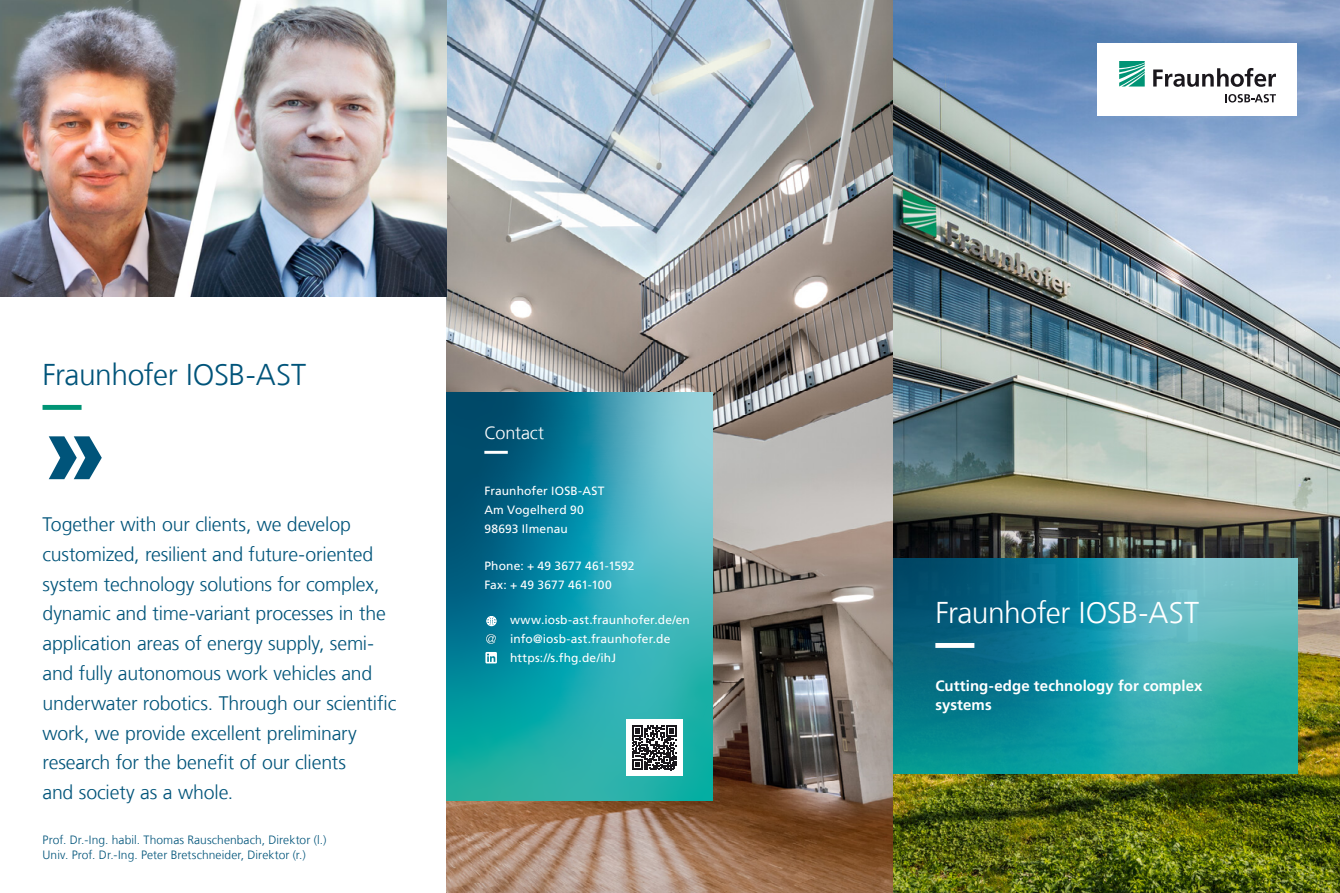
<style>
.page{position:relative;width:1340px;height:893px;background:#fff}
.page>*{position:absolute;margin:0;border:0;box-sizing:border-box;transform-origin:0 0}
.t1{font:900 105px "Frutiger LT Com";color:#00547a}
.t2{font:300 30px "Frutiger LT Com";letter-spacing:-.015em;color:#00547a}
.t3{font:300 30px "Frutiger LT Com";letter-spacing:-.015em;color:#fff}
.t4{font:300 19.5px/29.7px "Frutiger LT Com";letter-spacing:-.01em;color:#00547a}
.t5{font:300 18px "Frutiger LT Com";letter-spacing:-.01em;color:#fff}
.t6{font:700 15px/19.5px "Frutiger LT Com";letter-spacing:.005em;color:#fff}
.t7{font:12px/18.8px "Frutiger LT Com";letter-spacing:.015em;color:#fff}
.t8{font:300 12px/15px "Frutiger LT Com";letter-spacing:.01em;color:#00547a}
</style>
<div class="page">
<img style="left:446px;top:0;width:447px;height:893px">
<svg style="left:446px;top:393px;width:266px;height:407px;background:#2399a7"></svg>
<div style="left:626px;top:719px;width:57px;height:57px;background:#fff"></div>
<svg style="left:632px;top:726px;width:44px;height:44px"></svg>
<svg style="left:485px;top:652px;width:12px;height:11px"></svg>
<svg style="left:485px;top:633px;width:12px;height:12px"></svg>
<svg style="left:486px;top:616px;width:10px;height:10px"></svg>
<svg style="left:43px;top:405px;width:39px;height:5px"></svg>
<svg style="left:484px;top:451px;width:189px;height:3px"></svg>
<img style="left:893px;top:0;width:446px;height:893px">
<svg style="left:893px;top:558px;width:404px;height:216px;background:#23949f"></svg>
<div style="left:1097px;top:43px;width:200px;height:73px;background:#fff"></div>
<svg style="left:1119px;top:61px;width:25px;height:26px"></svg>
<svg style="left:1153px;top:68px;width:122px;height:19px"></svg>
<svg style="left:1225px;top:94px;width:50px;height:9px"></svg>
<svg style="left:935px;top:643px;width:319px;height:5px;background:#48a6b4"></svg>
<img style="left:0;top:0;width:446px;height:297px">
<h2 class="t2" style="left:43px;top:357px;width:265px">Fraunhofer IOSB-AST</h2>
<h1 class="t1" style="left:43px;top:386px;width:66px">»</h1>
<p class="t4" style="left:43px;top:510px;width:355px">Together with our clients, we develop customized, resilient and future-oriented system technology solutions for complex, dynamic and time-variant processes in the application areas of energy supply, semi&shy;and fully autonomous work vehicles and underwater robotics. Through our scientific work, we provide excellent preliminary research for the benefit of our clients<br>and society as a whole.</p>
<p class="t8" style="left:43px;top:832px;width:285px">Prof. Dr.-Ing. habil. Thomas Rauschenbach, Direktor (l.)<br>Univ. Prof. Dr.-Ing. Peter Bretschneider, Direktor (r.)</p>
<p class="t5" style="left:484px;top:422px;width:61px">Contact</p>
<p class="t7" style="left:484px;top:482px;width:122px">Fraunhofer IOSB-AST<br>Am Vogelherd 90<br>98693 Ilmenau</p>
<p class="t7" style="left:484px;top:557px;width:152px">Phone: + 49 3677 461-1592<br>Fax: + 49 3677 461-100</p>
<p class="t7" style="left:510px;top:611px;width:181px">www.iosb-ast.fraunhofer.de/en info@iosb-ast.fraunhofer.de https://s.fhg.de/ihJ</p>
<h2 class="t3" style="left:935px;top:595px;width:265px">Fraunhofer IOSB-AST</h2>
<p class="t6" style="left:935px;top:676px;width:269px">Cutting-edge technology for complex systems</p>
</div>
